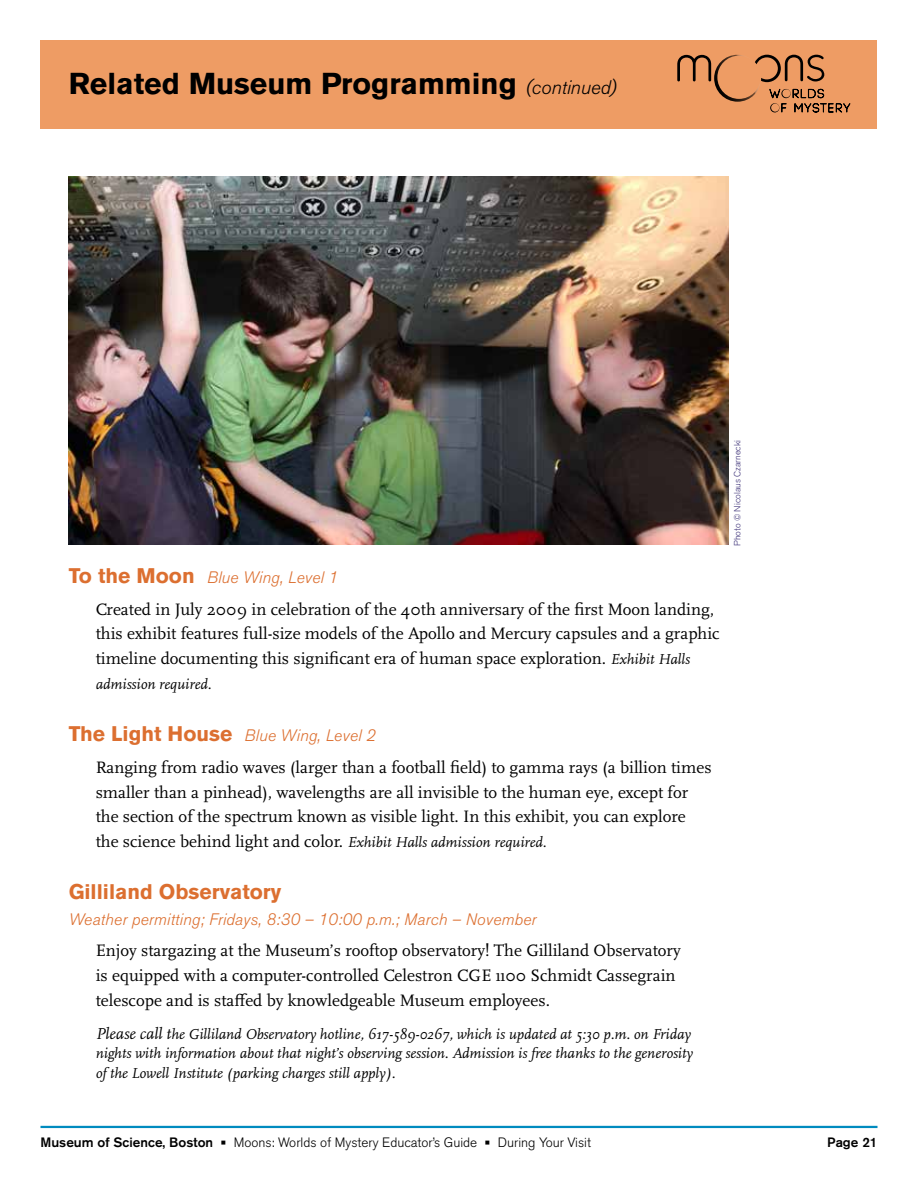
<style>
.page{position:relative;width:918px;height:1188px;background:#fff}
.page>*{position:absolute;margin:0;border:0;box-sizing:border-box;transform-origin:0 0}
.t1{font:700 30px "Akzidenz Grotesk BE";color:#000}
.t2{font:700 21px "Akzidenz Grotesk BE";color:#dc6f30}
.t3{font:17.25px/24.8px "Scala OT";color:#000}
.t4{font:italic 300 16.5px "Akzidenz Grotesk BE";letter-spacing:.01em;color:#dc6f30}
.t5{font:italic 15px/19.5px "Scala OT";color:#000}
.t6{font:300 13.5px "Akzidenz Grotesk BE";color:#000}
.t7{font:500 13.5px "Akzidenz Grotesk BE";color:#000}
.t8{font:300 9px "Akzidenz Grotesk BE";color:#3c3077}
.s1{font-weight:300;font-style:italic;font-size:19.5px}
.s2{font-weight:700;font-style:normal;font-size:21px}
.s3{font-style:italic;font-size:15px}
.s4{font-size:16.5px}
.s5{font-weight:500}
.s6{font-size:18px}
</style>
<div class="page">
<hr style="left:40px;top:1126px;width:838px;height:2px;background:#008bbf">
<div style="left:40px;top:40px;width:838px;height:89px;background:#ee9c64"></div>
<img style="left:69px;top:176px;width:660px;height:368px">
<svg style="left:677px;top:55px;width:173px;height:58px"></svg>
<h1 class="t1" style="left:69px;top:67px;width:549px">Related Museum Programming <span class="s1">(continued)</span></h1>
<p class="t4" style="left:69px;top:568px;width:271px"><span class="s2">To the Moon</span> Blue Wing, Level 1</p>
<p class="t3" style="left:96px;top:597px;width:625px">Created in July 2009 in celebration of the 40th anniversary of the first Moon landing, this exhibit features full-size models of the Apollo and Mercury capsules and a graphic timeline documenting this significant era of human space exploration. <span class="s3">Exhibit Halls</span></p>
<p class="t5" style="left:96px;top:675px;width:117px">admission required.</p>
<p class="t4" style="left:69px;top:726px;width:308px"><span class="s2">The Light House</span> Blue Wing, Level 2</p>
<p class="t3" style="left:96px;top:755px;width:617px">Ranging from radio waves (larger than a football field) to gamma rays (a billion times smaller than a pinhead), wavelengths are all invisible to the human eye, except for the section of the spectrum known as visible light. In this exhibit, you can explore the science behind light and color. <span class="s3">Exhibit Halls admission required.</span></p>
<p class="t2" style="left:69px;top:880px;width:214px">Gilliland Observatory</p>
<p class="t4" style="left:69px;top:910px;width:469px">Weather permitting; Fridays, 8:30 – 10:00 p.m.; March – November</p>
<p class="t3" style="left:96px;top:939px;width:587px">Enjoy stargazing at the Museum’s rooftop observatory! The Gilliland Observatory is equipped with a computer-controlled Celestron CGE 1100 Schmidt Cassegrain telescope and is staffed by knowledgeable Museum employees.</p>
<p class="t5" style="left:96px;top:1025px;width:599px"><span class="s4">Please call t</span>he Gilliland Observatory hotline, 617-589-0267, which is updated at 5:30 p.m. on Friday nights with information about that night’s observing session. Admission is free thanks to the generosity of the Lowell Institute (parking charges still apply).</p>
<p class="t8" style="left:732px;top:546px;width:107px;rotate:-90deg">Photo © N icolaus Czarnecki</p>
<p class="t6" style="left:40px;top:1135px;width:552px"><span class="s5">Museum of Science, Boston</span> <span class="s6">•</span> Moons: Worlds of Mystery Educator’s Guide <span class="s6">•</span> During Your Visit</p>
<p class="t7" style="left:827px;top:1134px;width:52px">Page 21</p>
</div>
